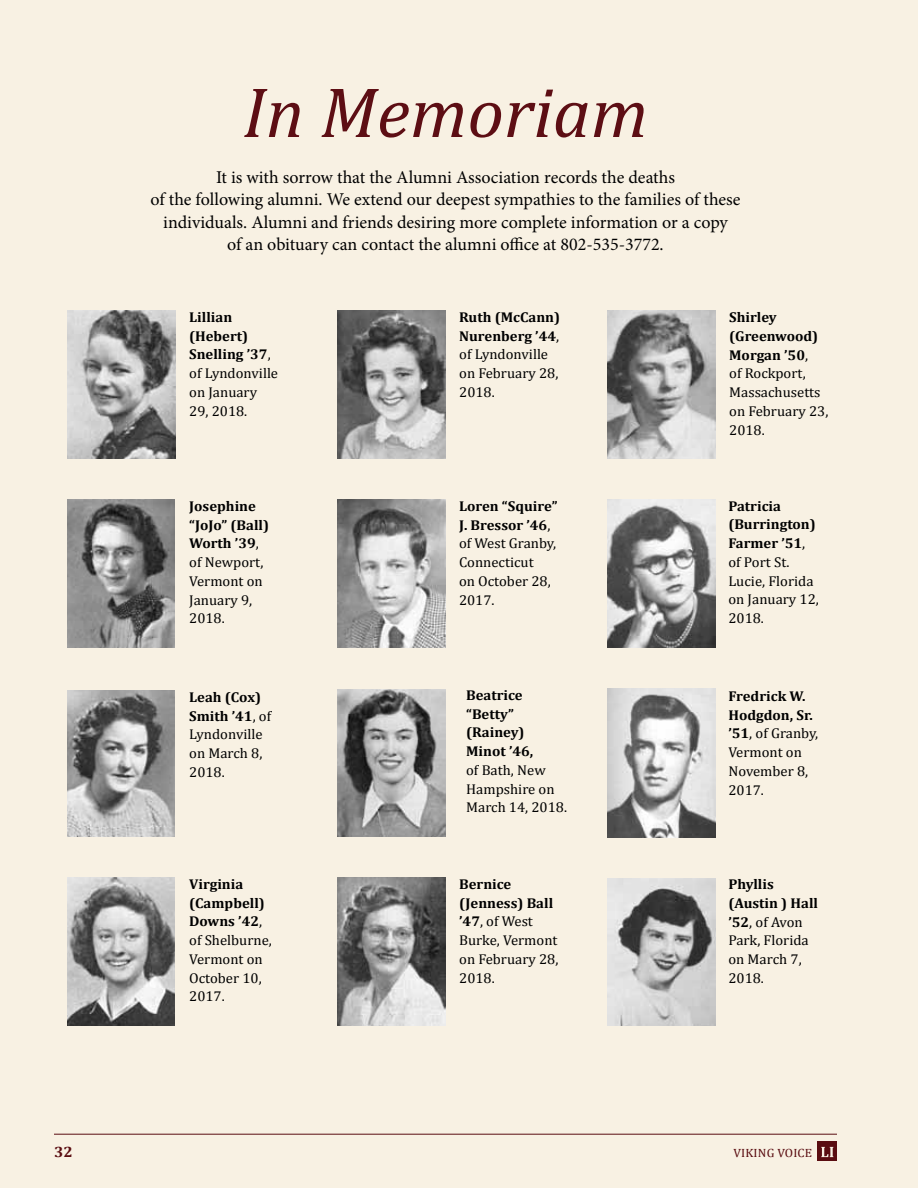
<style>
.page{position:relative;width:918px;height:1188px;background:#f8f1e3}
.page>*{position:absolute;margin:0;border:0;box-sizing:border-box;transform-origin:0 0}
.t1{font:italic 72px "Cambria";color:#5d0e14}
.t2{font:18px/22.5px "Minion Pro";color:#000;text-align:center}
.t3{font:700 15px "Cambria";color:#5d0e14;scale:1.06 1}
.t4{font:14.25px/18.8px "Cambria";color:#000}
.t5{font:700 14.25px/18.8px "Cambria";color:#000}
.t6{font:12px "Cambria";color:#5d0e14;scale:1.06 1}
.s1{font-weight:700}
</style>
<div class="page">
<img style="left:608px;top:688px;width:108px;height:149px">
<img style="left:608px;top:500px;width:108px;height:148px">
<img style="left:608px;top:878px;width:108px;height:148px">
<img style="left:338px;top:500px;width:108px;height:148px">
<img style="left:338px;top:689px;width:107px;height:148px">
<img style="left:68px;top:500px;width:107px;height:148px">
<img style="left:338px;top:310px;width:108px;height:149px">
<img style="left:68px;top:690px;width:107px;height:147px">
<img style="left:68px;top:878px;width:107px;height:148px">
<img style="left:68px;top:310px;width:108px;height:149px">
<img style="left:338px;top:878px;width:107px;height:147px">
<img style="left:608px;top:310px;width:108px;height:149px">
<h1 class="t1" style="left:243px;top:69px;width:407px">In Memoriam</h1>
<p class="t2" style="left:150px;top:166px;width:592px">It is with sorrow that the Alumni Association records the deaths<br>of the following alumni. We extend our deepest sympathies to the families of these individuals. Alumni and friends desiring more complete information or a copy<br>of an obituary can contact the alumni office at 802-535-3772.</p>
<p class="t4" style="left:189px;top:308px;width:90px"><span class="s1">Lillian (Hebert)<br>Snelling ’37</span>, of Lyndonville on January<br>29, 2018.</p>
<p class="t4" style="left:189px;top:497px;width:81px"><span class="s1">Josephine “JoJo” (Ball)<br>Worth ’39</span>, of Newport,<br>Vermont on<br>January 9,<br>2018.</p>
<p class="t4" style="left:189px;top:688px;width:84px"><span class="s1">Leah (Cox)<br>Smith ’41</span>, of<br>Lyndonville on March 8,<br>2018.</p>
<p class="t4" style="left:189px;top:875px;width:84px"><span class="s1">Virginia (Campbell)<br>Downs ’42</span>, of Shelburne,<br>Vermont on<br>October 10,<br>2017.</p>
<p class="t4" style="left:459px;top:308px;width:102px"><span class="s1">Ruth (McCann)<br>Nurenberg ’44</span>, of Lyndonville on February 28,<br>2018.</p>
<p class="t4" style="left:459px;top:497px;width:100px"><span class="s1">Loren “Squire”<br>J. Bressor ’46</span>, of West Granby,<br>Connecticut<br>on October 28,<br>2017.</p>
<p class="t5" style="left:466px;top:685px;width:69px">Beatrice “Betty” (Rainey)<br>Minot ’46,</p>
<p class="t4" style="left:466px;top:761px;width:102px">of Bath, New<br>Hampshire on<br>March 14, 2018.</p>
<p class="t4" style="left:459px;top:875px;width:101px"><span class="s1">Bernice (Jenness) Ball ’47</span>, of West<br>Burke, Vermont on February 28,<br>2018.</p>
<p class="t4" style="left:729px;top:308px;width:101px"><span class="s1">Shirley (Greenwood)<br>Morgan ’50</span>,<br>of Rockport,<br>Massachusetts on February 23,<br>2018.</p>
<p class="t4" style="left:728px;top:496px;width:92px"><span class="s1">Patricia (Burrington)<br>Farmer ’51</span>, of Port St.<br>Lucie, Florida on January 12,<br>2018.</p>
<p class="t4" style="left:728px;top:687px;width:91px"><span class="s1">Fredrick W.<br>Hodgdon, Sr. ’51</span>, of Granby,<br>Vermont on<br>November 8,<br>2017.</p>
<p class="t4" style="left:728px;top:875px;width:91px"><span class="s1">Phyllis (Austin ) Hall ’52</span>, of Avon<br>Park, Florida on March 7,<br>2018.</p>
<p class="t3" style="left:54px;top:1142px;width:19px">32</p>
<p class="t6" style="left:733px;top:1145px;width:49px">viking voic</p>
<p class="t6" style="left:805px;top:1145px;width:8px">e</p>
</div>
